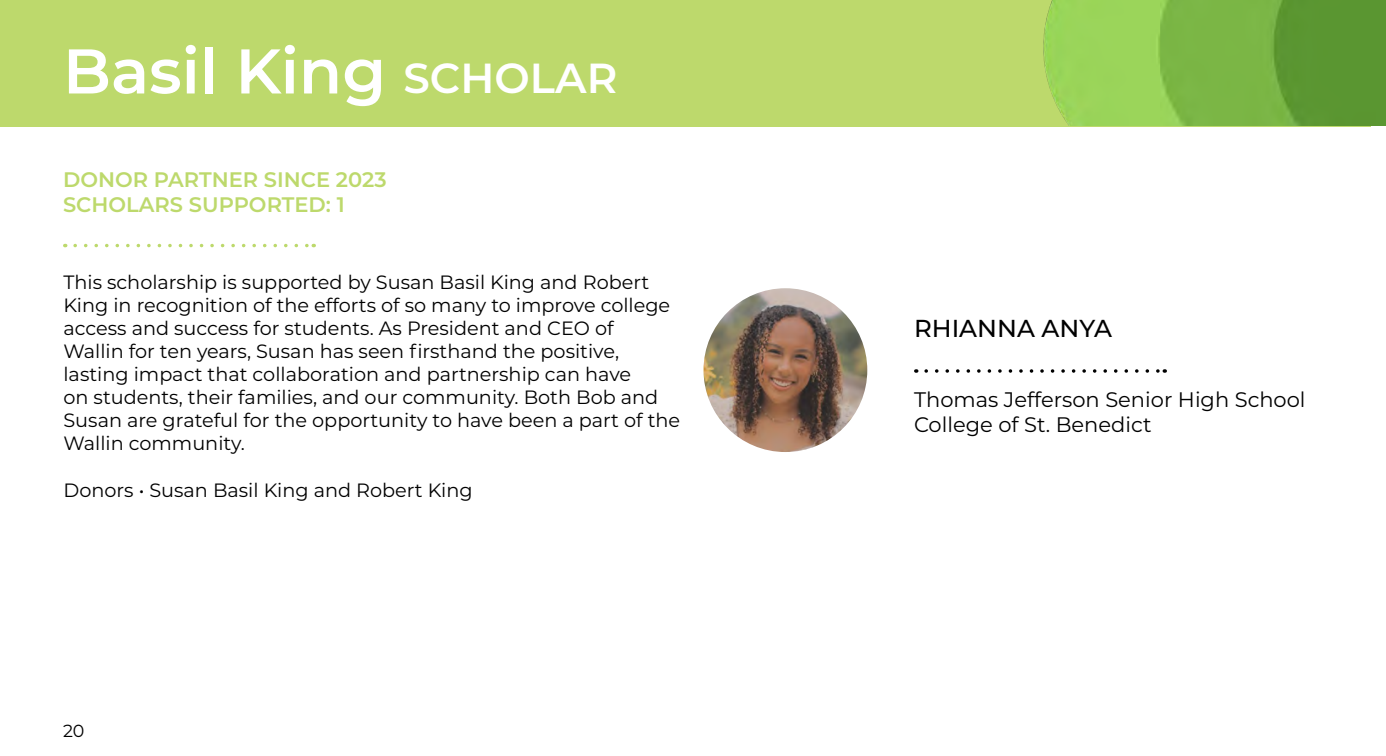
<style>
.page{position:relative;width:1386px;height:756px;background:#fff}
.page>*{position:absolute;margin:0;border:0;box-sizing:border-box;transform-origin:0 0}
.t1{font:600 63px "Montserrat";color:#fff}
.t2{font:500 24.5px "Montserrat";color:#000}
.t3{font:21px/25.2px "Montserrat";color:#000}
.t4{font:600 21px/25.2px "Montserrat";color:#bdd96c}
.t5{font:19.25px/23.1px "Montserrat";color:#000}
.t6{font:17.5px "Montserrat";color:#000}
.s1{font-size:42px}
</style>
<div class="page">
<div style="left:0;top:0;width:1370px;height:126px;background:#bdd96c"></div>
<img style="left:1043px;top:0;width:342px;height:126px">
<svg style="left:75px;top:244px;width:239px;height:3px"></svg>
<svg style="left:926px;top:369px;width:239px;height:4px"></svg>
<img style="left:704px;top:288px;width:163px;height:164px;border-radius:82px">
<svg style="left:1385px;top:0;width:1px;height:126px"></svg>
<h1 class="t1" style="left:63px;top:26px;width:556px">Basil King <span class="s1">SCHOLAR</span></h1>
<p class="t4" style="left:63px;top:166px;width:325px">DONOR PARTNER SINCE 2023<br>SCHOLARS SUPPORTED: 1</p>
<p class="t5" style="left:63px;top:270px;width:618px">This scholarship is supported by Susan Basil King and Robert King in recognition of the efforts of so many to improve college access and success for students. As President and CEO of<br>Wallin for ten years, Susan has seen firsthand the positive, lasting impact that collaboration and partnership can have<br>on students, their families, and our community. Both Bob and Susan are grateful for the opportunity to have been a part of the Wallin community.</p>
<p class="t5" style="left:63px;top:478px;width:411px">Donors • Susan Basil King and Robert King</p>
<p class="t6" style="left:63px;top:719px;width:23px">20</p>
<p class="t2" style="left:914px;top:311px;width:200px">RHIANNA ANYA</p>
<p class="t3" style="left:914px;top:386px;width:393px">Thomas Jefferson Senior High School<br>College of St. Benedict</p>
</div>
